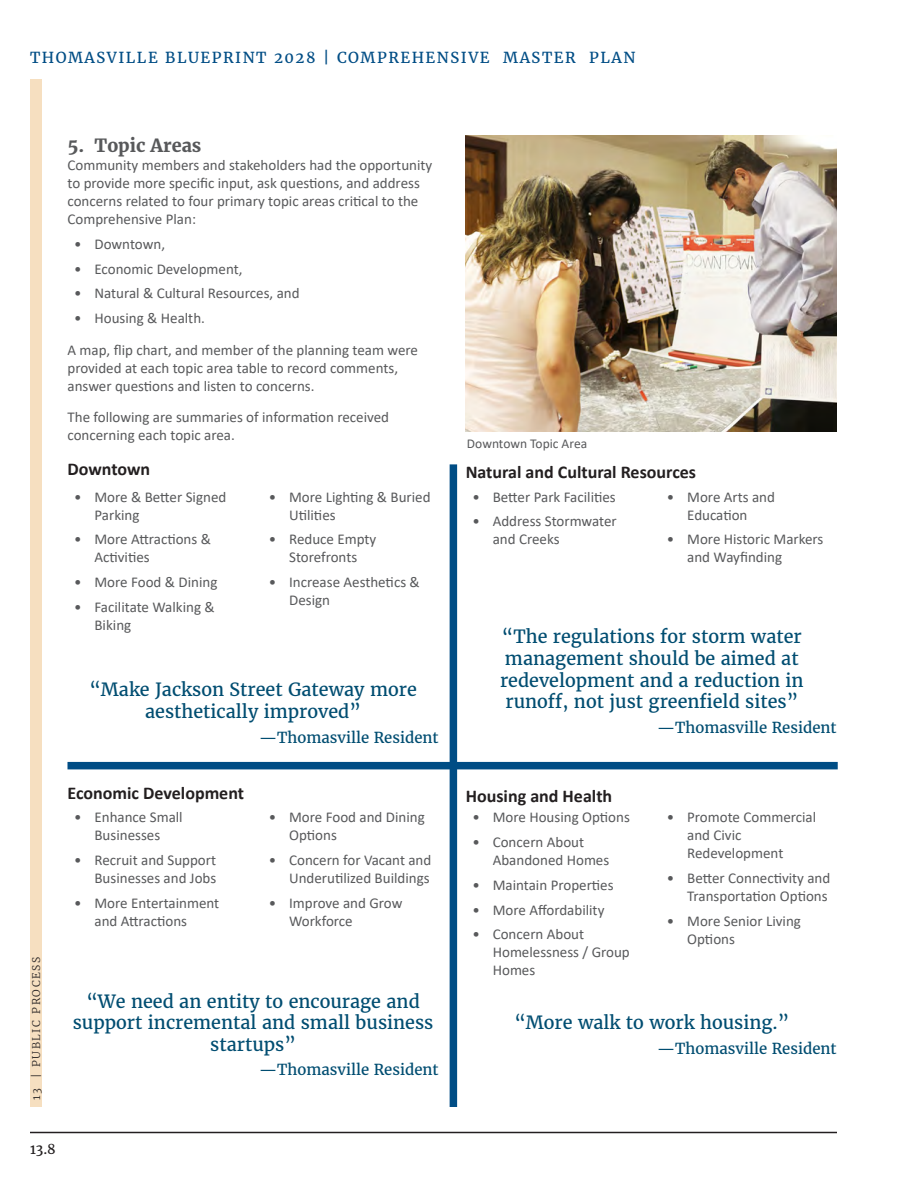
<style>
.page{position:relative;width:918px;height:1188px;background:#fff}
.page>*{position:absolute;margin:0;border:0;box-sizing:border-box;transform-origin:0 0}
.t1{font:18px/21.6px "Merriweather";color:#004d71;text-align:center}
.Body_text{font:700 18px "Calibri";color:#231f20}
.Body_text-2{font:700 18px "Merriweather";color:#58595b}
.Body_text-3{font:15px/18px "Calibri";color:#58595b}
.t2{font:15px "Merriweather";color:#004d71}
.t3{font:15px "Merriweather";letter-spacing:.1em;color:#004d85}
.Body_text-4{font:13.5px "Calibri";color:#58595b}
.t4{font:13.5px "Merriweather";color:#231f20}
.t5{font:300 10.5px "Merriweather";letter-spacing:.15em;color:#231f20}
</style>
<div class="page">
<hr style="left:30px;top:1132px;width:807px;height:1px;background:#231f20">
<div style="left:30px;top:80px;width:12px;height:1027px;background:#f6dfc0"></div>
<img style="left:466px;top:136px;width:371px;height:296px">
<div style="left:67px;top:762px;width:771px;height:7px;background:#004d85"></div>
<div style="left:450px;top:464px;width:7px;height:643px;background:#004d85"></div>
<p class="t3" style="left:30px;top:47px;width:607px">THOMASVILLE BLUEPRINT 2028 | COMPREHENSIVE MASTER PLAN</p>
<p class="Body_text-2" style="left:68px;top:134px;width:135px">5. Topic Areas</p>
<p class="Body_text-3" style="left:68px;top:156px;width:366px">Community members and stakeholders had the opportunity to provide more specific input, ask questions, and address concerns related to four primary topic areas critical to the Comprehensive Plan:</p>
<p class="Body_text-3" style="left:74px;top:235px;width:92px">• Downtown,</p>
<p class="Body_text-3" style="left:74px;top:259px;width:170px">• Economic Development,</p>
<p class="Body_text-3" style="left:74px;top:284px;width:227px">• Natural &amp; Cultural Resources, and</p>
<p class="Body_text-3" style="left:74px;top:309px;width:132px">• Housing &amp; Health.</p>
<p class="Body_text-3" style="left:68px;top:340px;width:352px">A map, flip chart, and member of the planning team were provided at each topic area table to record comments, answer questions and listen to concerns.</p>
<p class="Body_text-3" style="left:68px;top:408px;width:323px">The following are summaries of information received concerning each topic area.</p>
<p class="Body_text" style="left:68px;top:457px;width:84px">Downtown</p>
<p class="Body_text-3" style="left:94px;top:487px;width:133px;text-indent:-20px">• More &amp; Better Signed<br>Parking</p>
<p class="Body_text-3" style="left:94px;top:530px;width:118px;text-indent:-20px">• More Attractions &amp;<br>Activities</p>
<p class="Body_text-3" style="left:74px;top:573px;width:145px">• More Food &amp; Dining</p>
<p class="Body_text-3" style="left:94px;top:597px;width:122px;text-indent:-20px">• Facilitate Walking &amp;<br>Biking</p>
<p class="Body_text-3" style="left:289px;top:487px;width:143px;text-indent:-20px">• More Lighting &amp; Buried<br>Utilities</p>
<p class="Body_text-3" style="left:269px;top:530px;width:109px;text-align:center">• Reduce Empty<br>Storefronts</p>
<p class="Body_text-3" style="left:289px;top:573px;width:132px;text-indent:-20px">• Increase Aesthetics &amp;<br>Design</p>
<p class="t1" style="left:89px;top:679px;width:329px">“Make Jackson Street Gateway more aesthetically improved”</p>
<p class="t2" style="left:259px;top:727px;width:181px">—Thomasville Resident</p>
<p class="t5" style="left:29px;top:1100px;width:145px;rotate:-90deg">13 | PUBLIC PROCESS</p>
<p class="Body_text" style="left:68px;top:781px;width:178px">Economic Development</p>
<p class="Body_text-3" style="left:74px;top:808px;width:110px;text-align:center">• Enhance Small<br>Businesses</p>
<p class="Body_text-3" style="left:74px;top:851px;width:144px;text-align:right">• Recruit and Support<br>Businesses and Jobs</p>
<p class="Body_text-3" style="left:94px;top:893px;width:126px;text-indent:-20px">• More Entertainment and Attractions</p>
<p class="Body_text-3" style="left:289px;top:808px;width:137px;text-indent:-20px">• More Food and Dining<br>Options</p>
<p class="Body_text-3" style="left:269px;top:851px;width:164px;text-align:right">• Concern for Vacant and<br>Underutilized Buildings</p>
<p class="Body_text-3" style="left:289px;top:893px;width:115px;text-indent:-20px">• Improve and Grow<br>Workforce</p>
<p class="t1" style="left:73px;top:990px;width:362px">“We need an entity to encourage and support incremental and small business startups”</p>
<p class="t2" style="left:259px;top:1060px;width:181px">—Thomasville Resident</p>
<p class="t4" style="left:30px;top:1140px;width:27px">13.8</p>
<p class="Body_text-4" style="left:467px;top:434px;width:122px">Downtown Topic Area</p>
<p class="Body_text" style="left:466px;top:459px;width:232px">Natural and Cultural Resources</p>
<p class="Body_text-3" style="left:472px;top:487px;width:145px">• Better Park Facilities</p>
<p class="Body_text-3" style="left:493px;top:512px;width:126px;text-indent:-20px">• Address Stormwater and Creeks</p>
<p class="Body_text-3" style="left:667px;top:487px;width:110px;text-align:center">• More Arts and<br>Education</p>
<p class="Body_text-3" style="left:687px;top:530px;width:138px;text-indent:-20px">• More Historic Markers and Wayfinding</p>
<p class="t1" style="left:500px;top:626px;width:305px">“The regulations for storm water management should be aimed at redevelopment and a reduction in runoff, not just greenfield sites”</p>
<p class="t2" style="left:657px;top:717px;width:181px">—Thomasville Resident</p>
<p class="Body_text" style="left:466px;top:783px;width:148px">Housing and Health</p>
<p class="Body_text-3" style="left:472px;top:808px;width:159px">• More Housing Options</p>
<p class="Body_text-3" style="left:493px;top:833px;width:118px;text-indent:-20px">• Concern About<br>Abandoned Homes</p>
<p class="Body_text-3" style="left:472px;top:875px;width:143px">• Maintain Properties</p>
<p class="Body_text-3" style="left:472px;top:900px;width:133px">• More Affordability</p>
<p class="Body_text-3" style="left:493px;top:925px;width:139px;text-indent:-20px">• Concern About<br>Homelessness / Group<br>Homes</p>
<p class="Body_text-3" style="left:687px;top:808px;width:130px;text-indent:-20px">• Promote Commercial and Civic<br>Redevelopment</p>
<p class="Body_text-3" style="left:667px;top:869px;width:165px;text-align:right">• Better Connectivity and<br>Transportation Options</p>
<p class="Body_text-3" style="left:687px;top:911px;width:115px;text-indent:-20px">• More Senior Living<br>Options</p>
<p class="t1" style="left:514px;top:1012px;width:277px">“More walk to work housing.”</p>
<p class="t2" style="left:657px;top:1038px;width:181px">—Thomasville Resident</p>
</div>
